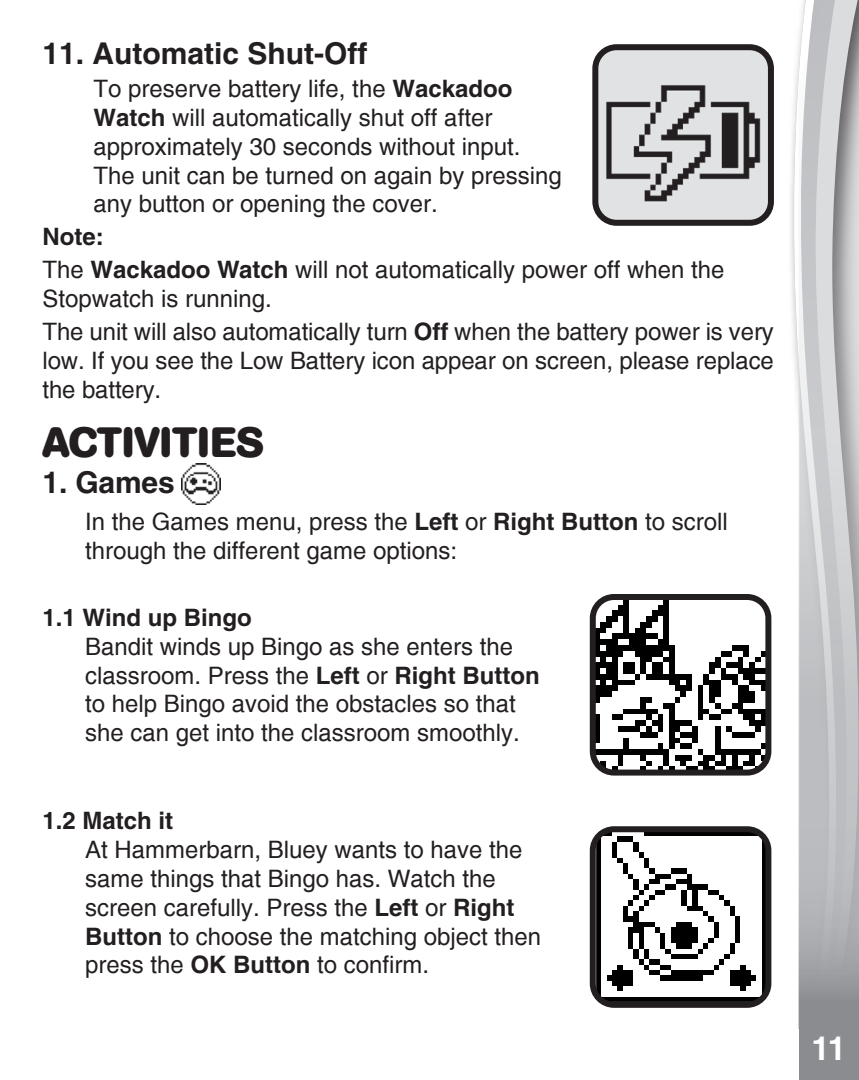
<style>
.page{position:relative;width:859px;height:1080px;background:#fff}
.page>*{position:absolute;margin:0;border:0;box-sizing:border-box;transform-origin:0 0}
.point{font:700 42px "AG Book Rounded";color:#231f20}
.t1{font:700 33px "Helvetica";color:#fff}
.point-2{font:700 30px "Helvetica";color:#231f20}
.point-3{font:24px/28.8px "Helvetica";color:#231f20}
.point-4{font:700 24px "Helvetica";color:#231f20}
.s1{font-weight:700}
</style>
<div class="page">
<svg style="left:793px;top:46px;width:6px;height:983px"></svg>
<svg style="left:799px;top:0;width:60px;height:1080px;background:#bebfc1"></svg>
<img style="left:181px;top:463px;width:40px;height:41px">
<img style="left:599px;top:51px;width:168px;height:168px">
<div style="left:592px;top:44px;width:182px;height:182px;border:6px solid #231f20;border-radius:21px"></div>
<img style="left:597px;top:601px;width:167px;height:168px">
<div style="left:590px;top:594px;width:181px;height:182px;border:6px solid #231f20;border-radius:21px"></div>
<img style="left:597px;top:833px;width:167px;height:168px">
<div style="left:590px;top:826px;width:181px;height:182px;border:6px solid #231f20;border-radius:21px"></div>
<p class="point-2" style="left:42px;top:35px;width:327px">11. Automatic Shut-Off</p>
<p class="point-3" style="left:94px;top:74px;width:470px">To preserve battery life, the <span class="s1">Wackadoo Watch</span> will automatically shut off after approximately 30 seconds without input.<br>The unit can be turned on again by pressing any button or opening the cover.</p>
<p class="point-4" style="left:42px;top:222px;width:63px">Note:</p>
<p class="point-3" style="left:42px;top:256px;width:684px">The <span class="s1">Wackadoo</span> <span class="s1">Watch</span> will not automatically power off when the<br>Stopwatch is running.</p>
<p class="point-3" style="left:42px;top:318px;width:733px;text-align:justify">The unit will also automatically turn <span class="s1">Off</span> when the battery power is very low. If you see the Low Battery icon appear on screen, please replace the battery.</p>
<p class="point" style="left:42px;top:418px;width:223px">ACTIVITIES</p>
<p class="point-2" style="left:42px;top:464px;width:134px">1. Games</p>
<p class="point-3" style="left:85px;top:507px;width:644px">In the Games menu, press the <span class="s1">Left</span> or <span class="s1">Right Button</span> to scroll through the different game options:</p>
<p class="point-4" style="left:42px;top:603px;width:211px">1.1 Wind up Bingo</p>
<p class="point-3" style="left:85px;top:632px;width:456px">Bandit winds up Bingo as she enters the classroom. Press the <span class="s1">Left</span> or <span class="s1">Right Button </span>to help Bingo avoid the obstacles so that she can get into the classroom smoothly.</p>
<p class="point-4" style="left:42px;top:806px;width:132px">1.2 Match it</p>
<p class="point-3" style="left:85px;top:836px;width:458px">At Hammerbarn, Bluey wants to have the same things that Bingo has. Watch the screen carefully. Press the <span class="s1">Left</span> or <span class="s1">Right Button</span> to choose the matching object then press the <span class="s1">OK Button</span> to confirm.</p>
<h2 class="t1" style="left:813px;top:1021px;width:40px">11<sup>11</sup></h2>
<h2 class="t1" style="left:811px;top:1029px;width:36px">11</h2>
</div>
